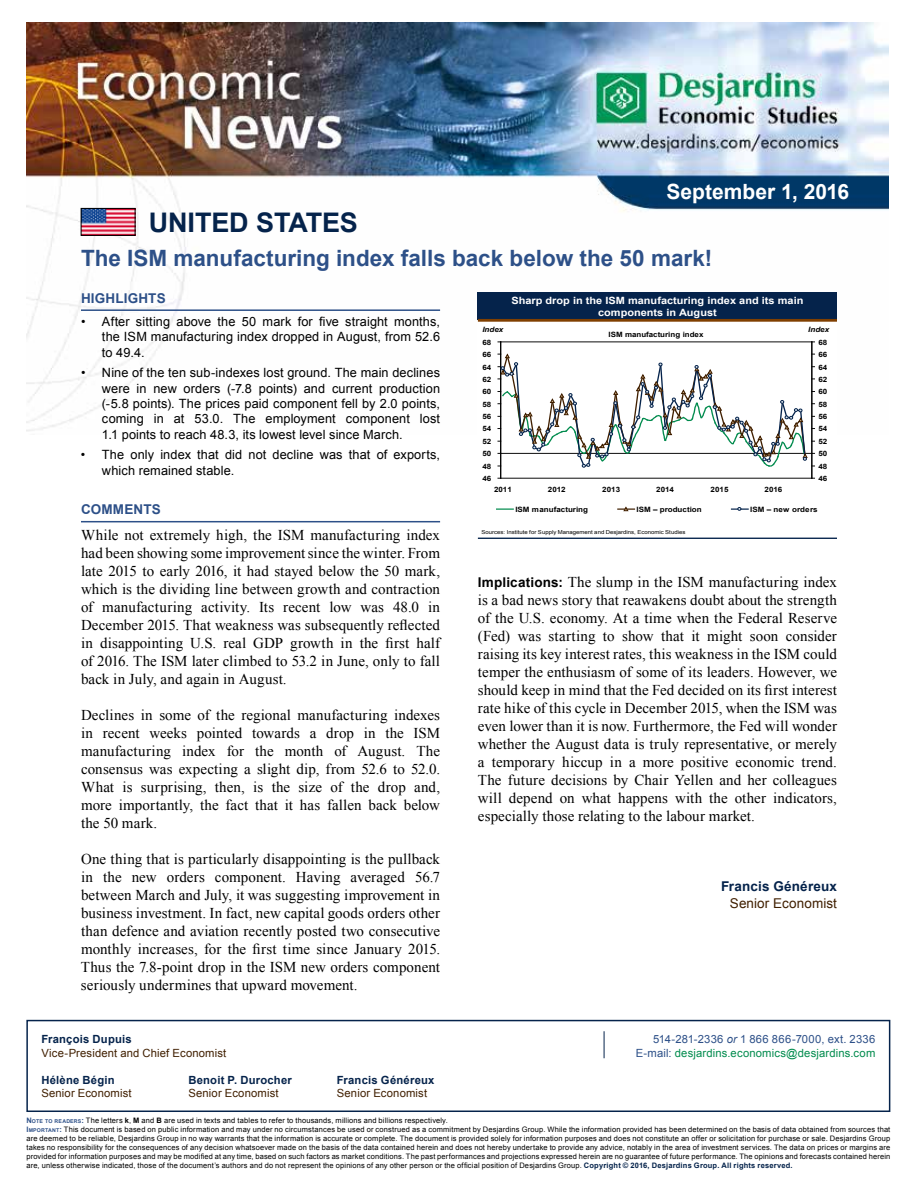
<style>
.page{position:relative;width:918px;height:1188px;background:#fff}
.page>*{position:absolute;margin:0;border:0;box-sizing:border-box;transform-origin:0 0}
.t1{font:700 27px "Arial";letter-spacing:-.005em;color:#05234b}
.t2{font:700 22.5px "Arial";color:#2d5088}
.t3{font:700 21px "Arial";color:#fff}
.t4{font:15px/18px "Times New Roman";letter-spacing:.005em;color:#000;text-align:justify}
.t5{font:700 13.5px "Arial";letter-spacing:.015em;color:#2d5088}
.t6{font:700 13.5px "Arial";letter-spacing:.015em;color:#05234b}
.t7{font:13.5px "Arial";letter-spacing:.01em;color:#401f00}
.t8{font:12.75px/15.3px "Arial";letter-spacing:.01em;color:#000;text-align:justify}
.t9{font:11.25px "Arial";letter-spacing:.015em;color:#401f00}
.t10{font:700 11.25px "Arial";letter-spacing:.02em;color:#05234b}
.t11{font:11.25px "Arial";letter-spacing:.015em;color:#008b4d}
.t12{font:11.25px "Arial";letter-spacing:.025em;color:#2d5088}
.t13{font:700 10.05px/12px "Arial";color:#fff;text-align:center;scale:1.09 1}
.t14{font:7.5px/9px "Arial";letter-spacing:.02em;color:#000}
.t15{font:700 7.35px "Arial";color:#000;scale:1.1 1}
.t16{font:italic 700 7.35px "Arial";color:#000;scale:1.1 1}
.t17{font:700 7.2px "Arial";color:#000;scale:1.09 1}
.t18{font:5.4px "Arial";letter-spacing:.005em;color:#000;scale:1.09 1}
.s1{font-family:"Arial";font-weight:700;font-size:13.5px}
.s2{font-style:italic}
.s3{color:#2d5088}
.s4{font-weight:700;color:#2d5088}
.s5{font-weight:700;font-size:5.25px;color:#2d5088}
.s6{font-weight:700}
.s7{font-weight:700;color:#05234b}
</style>
<div class="page">
<img style="left:26px;top:23px;width:862px;height:408px">
<svg style="left:26px;top:1019px;width:865px;height:93px"></svg>
<svg style="left:604px;top:1031px;width:1px;height:27px"></svg>
<hr style="left:81px;top:309px;width:359px;height:2px;background:#2d5088">
<hr style="left:81px;top:521px;width:359px;height:1px;background:#2d5088">
<div style="left:478px;top:293px;width:359px;height:246px;background:#fff"></div>
<div style="left:478px;top:293px;width:359px;height:27px;background:#05234b"></div>
<hr style="left:478px;top:319px;width:359px;height:3px;background:#803f00">
<hr style="left:478px;top:538px;width:359px;height:1px;background:#05234b">
<hr style="left:501px;top:342px;width:311px;height:1px;background:#000">
<hr style="left:501px;top:478px;width:311px;height:1px;background:#000">
<hr style="left:500px;top:342px;width:1px;height:136px;background:#000">
<hr style="left:812px;top:342px;width:1px;height:136px;background:#000">
<svg style="left:498px;top:354px;width:316px;height:114px"></svg>
<svg style="left:497px;top:508px;width:16px;height:2px"></svg>
<svg style="left:618px;top:507px;width:16px;height:4px"></svg>
<svg style="left:732px;top:507px;width:16px;height:4px"></svg>
<img style="left:83px;top:210px;width:50px;height:24px">
<div style="left:81px;top:208px;width:54px;height:28px;border:1px solid #000"></div>
<h3 class="t3" style="left:667px;top:178px;width:184px">September 1, 2016</h3>
<h1 class="t1" style="left:149px;top:205px;width:210px">UNITED STATES</h1>
<h2 class="t2" style="left:81px;top:243px;width:633px">The ISM manufacturing index falls back below the 50 mark!</h2>
<p class="t5" style="left:81px;top:289px;width:86px">HIGHLIGHTS</p>
<p class="t8" style="left:102px;top:314px;width:340px;text-indent:-21px">• After sitting above the 50 mark for five straight months, the ISM manufacturing index dropped in August, from 52.6 to 49.4.</p>
<p class="t8" style="left:102px;top:365px;width:340px;text-indent:-21px">• Nine of the ten sub-indexes lost ground. The main declines were in new orders (-7.8 points) and current production (-5.8 points). The prices paid component fell by 2.0 points, coming in at 53.0. The employment component lost 1.1 points to reach 48.3, its lowest level since March.</p>
<p class="t8" style="left:102px;top:447px;width:340px;text-indent:-21px">• The only index that did not decline was that of exports, which remained stable.</p>
<p class="t5" style="left:81px;top:500px;width:81px">COMMENTS</p>
<p class="t4" style="left:81px;top:526px;width:361px">While not extremely high, the ISM manufacturing index had been showing some improvement since the winter. From late 2015 to early 2016, it had stayed below the 50 mark, which is the dividing line between growth and contraction of manufacturing activity. Its recent low was 48.0 in December 2015. That weakness was subsequently reflected in disappointing U.S. real GDP growth in the first half of 2016. The ISM later climbed to 53.2 in June, only to fall back in July, and again in August.</p>
<p class="t4" style="left:81px;top:706px;width:361px">Declines in some of the regional manufacturing indexes in recent weeks pointed towards a drop in the ISM manufacturing index for the month of August. The consensus was expecting a slight dip, from 52.6 to 52.0.<br>What is surprising, then, is the size of the drop and, more importantly, the fact that it has fallen back below the 50 mark.</p>
<p class="t4" style="left:81px;top:850px;width:361px">One thing that is particularly disappointing is the pullback in the new orders component. Having averaged 56.7 between March and July, it was suggesting improvement in business investment. In fact, new capital goods orders other than defence and aviation recently posted two consecutive monthly increases, for the first time since January 2015.<br>Thus the 7.8-point drop in the ISM new orders component seriously undermines that upward movement.</p>
<p class="t13" style="left:511px;top:295px;width:269px">Sharp drop in the ISM manufacturing index and its main components in August</p>
<p class="t16" style="left:482px;top:325px;width:21px">Index</p>
<p class="t15" style="left:482px;top:337px;width:10px">68</p>
<p class="t17" style="left:609px;top:329px;width:89px">ISM manufacturing index</p>
<p class="t16" style="left:808px;top:325px;width:21px">Index</p>
<p class="t15" style="left:819px;top:337px;width:10px">68</p>
<p class="t15" style="left:482px;top:349px;width:10px">66</p>
<p class="t15" style="left:819px;top:349px;width:10px">66</p>
<p class="t15" style="left:482px;top:362px;width:10px">64</p>
<p class="t15" style="left:819px;top:362px;width:10px">64</p>
<p class="t15" style="left:482px;top:374px;width:10px">62</p>
<p class="t15" style="left:819px;top:374px;width:10px">62</p>
<p class="t15" style="left:482px;top:387px;width:10px">60</p>
<p class="t15" style="left:819px;top:387px;width:10px">60</p>
<p class="t15" style="left:482px;top:399px;width:10px">58</p>
<p class="t15" style="left:819px;top:399px;width:10px">58</p>
<p class="t15" style="left:482px;top:412px;width:10px">56</p>
<p class="t15" style="left:819px;top:412px;width:10px">56</p>
<p class="t15" style="left:482px;top:424px;width:10px">54</p>
<p class="t15" style="left:819px;top:424px;width:10px">54</p>
<p class="t15" style="left:482px;top:437px;width:10px">52</p>
<p class="t15" style="left:819px;top:437px;width:10px">52</p>
<p class="t15" style="left:482px;top:449px;width:10px">50</p>
<p class="t15" style="left:819px;top:449px;width:10px">50</p>
<p class="t15" style="left:482px;top:461px;width:10px">48</p>
<p class="t15" style="left:819px;top:461px;width:10px">48</p>
<p class="t15" style="left:482px;top:474px;width:10px">46</p>
<p class="t15" style="left:819px;top:474px;width:10px">46</p>
<p class="t15" style="left:494px;top:485px;width:18px">2011</p>
<p class="t15" style="left:548px;top:485px;width:18px">2012</p>
<p class="t15" style="left:602px;top:485px;width:18px">2013</p>
<p class="t15" style="left:656px;top:485px;width:18px">2014</p>
<p class="t15" style="left:711px;top:485px;width:18px">2015</p>
<p class="t15" style="left:765px;top:485px;width:18px">2016</p>
<p class="t15" style="left:515px;top:504px;width:68px">ISM manufacturing</p>
<p class="t15" style="left:637px;top:504px;width:61px">ISM – production</p>
<p class="t15" style="left:750px;top:504px;width:63px">ISM – new orders</p>
<p class="t18" style="left:481px;top:529px;width:189px">Sources: Institute for Supply Management and Desjardins, Economic Studies</p>
<p class="t4" style="left:478px;top:573px;width:361px"><span class="s1">Implications:</span> The slump in the ISM manufacturing index is a bad news story that reawakens doubt about the strength of the U.S. economy. At a time when the Federal Reserve (Fed) was starting to show that it might soon consider raising its key interest rates, this weakness in the ISM could temper the enthusiasm of some of its leaders. However, we should keep in mind that the Fed decided on its first interest rate hike of this cycle in December 2015, when the ISM was even lower than it is now. Furthermore, the Fed will wonder whether the August data is truly representative, or merely a temporary hiccup in a more positive economic trend.<br>The future decisions by Chair Yellen and her colleagues will depend on what happens with the other indicators, especially those relating to the labour market.</p>
<p class="t6" style="left:721px;top:878px;width:117px">Francis Généreux</p>
<p class="t7" style="left:730px;top:894px;width:109px">Senior Economist</p>
<p class="t10" style="left:41px;top:1032px;width:92px">François Dupuis</p>
<p class="t12" style="left:653px;top:1032px;width:224px">514-281-2336 <span class="s2">or</span> 1 866 866-7000, ext. 2336</p>
<p class="t9" style="left:41px;top:1045px;width:186px">Vice-President and Chief Economist</p>
<p class="t11" style="left:636px;top:1045px;width:241px"><span class="s3">E-mail:</span> desjardins.economics@desjardins.com</p>
<p class="t10" style="left:41px;top:1072px;width:75px">Hélène Bégin</p>
<p class="t10" style="left:188px;top:1072px;width:105px">Benoit P. Durocher</p>
<p class="t10" style="left:337px;top:1072px;width:99px">Francis Généreux</p>
<p class="t9" style="left:41px;top:1086px;width:92px">Senior Economist</p>
<p class="t9" style="left:188px;top:1086px;width:92px">Senior Economist</p>
<p class="t9" style="left:337px;top:1086px;width:92px">Senior Economist</p>
<p class="t14" style="left:26px;top:1116px;width:866px"><span class="s4">N</span><span class="s5">OTE TO READERS</span><span class="s4">:</span> The letters <span class="s6">k</span>, <span class="s6">M</span> and <span class="s6">B</span> are used in texts and tables to refer to thousands, millions and billions respectively.<br><span class="s4">I</span><span class="s5">MPORTANT</span><span class="s4">:</span> This document is based on public information and may under no circumstances be used or construed as a commitment by Desjardins Group. While the information provided has been determined on the basis of data obtained from sources that are deemed to be reliable, Desjardins Group in no way warrants that the information is accurate or complete. The document is provided solely for information purposes and does not constitute an offer or solicitation for purchase or sale. Desjardins Group takes no responsibility for the consequences of any decision whatsoever made on the basis of the data contained herein and does not hereby undertake to provide any advice, notably in the area of investment services. The data on prices or margins are provided for information purposes and may be modified at any time, based on such factors as market conditions. The past performances and projections expressed herein are no guarantee of future performance. The opinions and forecasts contained herein are, unless otherwise indicated, those of the document’s authors and do not represent the opinions of any other person or the official position of Desjardins Group. <span class="s7">Copyright © 2016, Desjardins Group. All rights reserved.</span></p>
</div>
